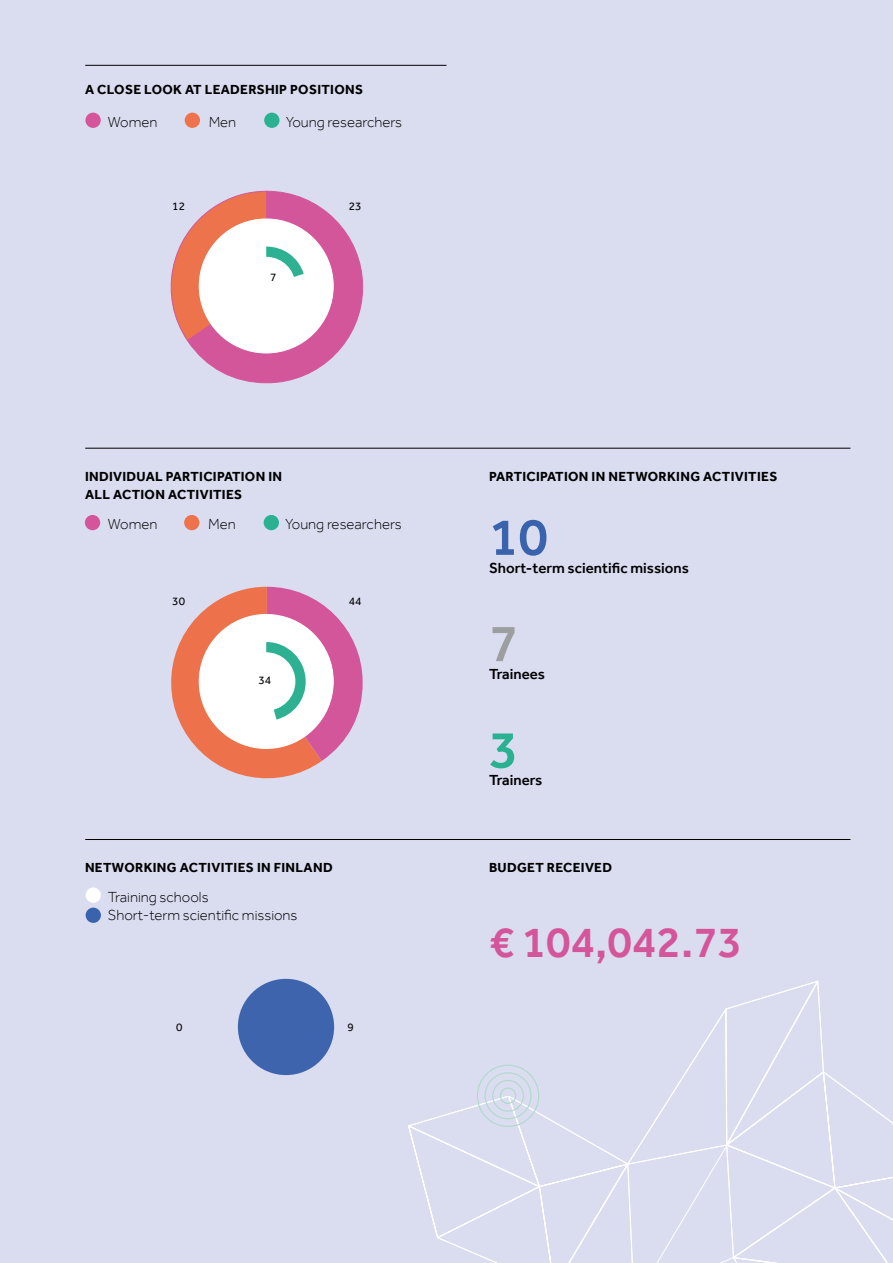
<style>
.page{position:relative;width:893px;height:1263px;background:#daddf0}
.page>*{position:absolute;margin:0;border:0;box-sizing:border-box;transform-origin:0 0}
.STSm_number{font:500 54px "Effra";color:#3963ad}
.Trainees-number{font:500 54px "Effra";color:#9c9e9f}
.Trainers-Number{font:500 54px "Effra";color:#2ab192}
.Budget{font:500 45px "Effra";color:#d4559a}
.Legend{font:300 15px "Effra";color:#000}
.Participation_in_Net{font:500 15px "Effra";color:#000}
.title_category{font:700 13.5px/18px "Effra";letter-spacing:.025em;color:#000}
.t1{font:11.7px "Effra";color:#030304}
</style>
<div class="page">
<svg style="left:171px;top:587px;width:192px;height:192px"></svg>
<div style="left:238px;top:653px;width:57px;height:57px;background:#fff;border-radius:50%"></div>
<div style="left:237px;top:653px;width:58px;height:57px;border:1px solid #fff;border-radius:50%"></div>
<svg style="left:170px;top:191px;width:193px;height:192px"></svg>
<div style="left:238px;top:257px;width:57px;height:58px;background:#fff;border-radius:50%"></div>
<div style="left:237px;top:257px;width:58px;height:58px;border:1px solid #fff;border-radius:50%"></div>
<div style="left:238px;top:979px;width:96px;height:96px;background:#3d64ad;border-radius:48px"></div>
<div style="left:85px;top:515px;width:15px;height:15px;background:#d4559a;border-radius:50%"></div>
<div style="left:184px;top:515px;width:15px;height:15px;background:#ee724c;border-radius:50%"></div>
<div style="left:264px;top:515px;width:15px;height:15px;background:#2ab192;border-radius:50%"></div>
<div style="left:85px;top:113px;width:16px;height:15px;background:#d4559a;border-radius:50%"></div>
<div style="left:185px;top:113px;width:15px;height:15px;background:#ee724c;border-radius:50%"></div>
<div style="left:264px;top:113px;width:15px;height:15px;background:#2ab192;border-radius:50%"></div>
<div style="left:86px;top:887px;width:15px;height:16px;background:#fff;border-radius:50%"></div>
<div style="left:86px;top:907px;width:15px;height:16px;background:#3963ad;border-radius:50%"></div>
<svg style="left:408px;top:980px;width:485px;height:283px"></svg>
<hr style="left:85px;top:448px;width:765px;height:1px;background:#000">
<hr style="left:85px;top:65px;width:361px;height:1px;background:#000">
<hr style="left:85px;top:839px;width:765px;height:1px;background:#000">
<p class="title_category" style="left:85px;top:80px;width:280px">A CLOSE LOOK AT LEADERSHIP POSITIONS</p>
<p class="Legend" style="left:108px;top:113px;width:51px">Women</p>
<p class="Legend" style="left:209px;top:113px;width:29px">Men</p>
<p class="Legend" style="left:286px;top:113px;width:118px">Young researchers</p>
<p class="t1" style="left:172px;top:199px;width:14px">12</p>
<p class="t1" style="left:349px;top:199px;width:14px">23</p>
<p class="t1" style="left:270px;top:270px;width:8px">7</p>
<p class="title_category" style="left:85px;top:467px;width:199px">INDIVIDUAL PARTICIPATION IN<br>ALL ACTION ACTIVITIES</p>
<p class="title_category" style="left:489px;top:467px;width:290px">PARTICIPATION IN NETWORKING ACTIVITIES</p>
<p class="Legend" style="left:108px;top:515px;width:51px">Women</p>
<p class="Legend" style="left:208px;top:515px;width:29px">Men</p>
<p class="Legend" style="left:285px;top:515px;width:118px">Young researchers</p>
<p class="t1" style="left:172px;top:594px;width:14px">30</p>
<p class="t1" style="left:349px;top:594px;width:14px">44</p>
<p class="t1" style="left:258px;top:673px;width:14px">34</p>
<p class="title_category" style="left:85px;top:858px;width:249px">NETWORKING ACTIVITIES IN FINLAND</p>
<p class="Legend" style="left:108px;top:888px;width:102px">Training schools</p>
<p class="Legend" style="left:108px;top:906px;width:191px">Short-term scientific missions</p>
<p class="t1" style="left:176px;top:1020px;width:8px">0</p>
<p class="t1" style="left:347px;top:1020px;width:8px">9</p>
<p class="STSm_number" style="left:489px;top:505px;width:60px">10</p>
<p class="Participation_in_Net" style="left:489px;top:559px;width:201px">Short-term scientific missions</p>
<p class="Trainees-number" style="left:489px;top:611px;width:31px">7</p>
<p class="Participation_in_Net" style="left:489px;top:665px;width:58px">Trainees</p>
<p class="Trainers-Number" style="left:489px;top:717px;width:31px">3</p>
<p class="Participation_in_Net" style="left:489px;top:771px;width:55px">Trainers</p>
<p class="title_category" style="left:489px;top:858px;width:125px">BUDGET RECEIVED</p>
<p class="Budget" style="left:489px;top:915px;width:255px">€ 104,042.73</p>
</div>
